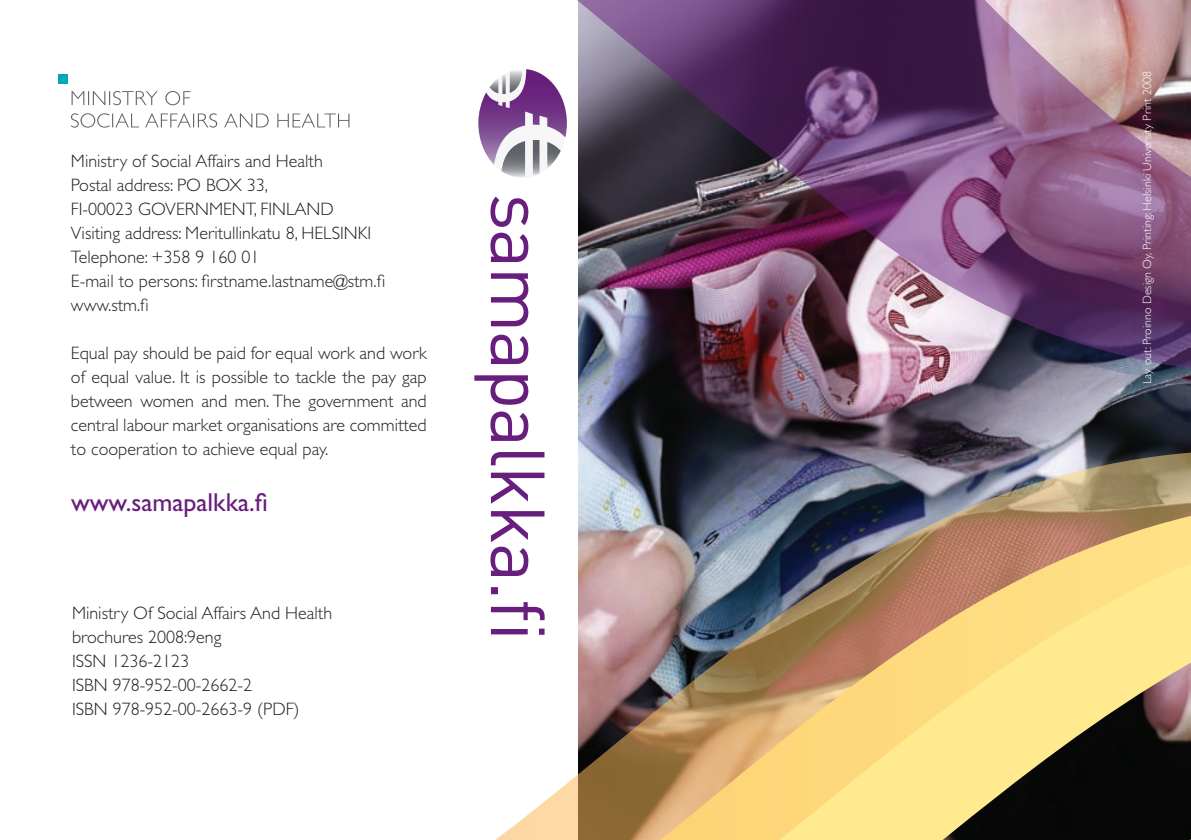
<style>
.page{position:relative;width:1191px;height:840px;background:#fff}
.page>*{position:absolute;margin:0;border:0;box-sizing:border-box;transform-origin:0 0}
.t1{font:26px "Gill Sans Std";color:#671e7c}
.t2{font:300 18px/24px "Gill Sans Std";color:#231f20;text-align:justify}
.t3{font:300 12px "Gill Sans Std";color:#fff}
</style>
<div class="page">
<img style="left:578px;top:368px;width:613px;height:60px">
<img style="left:491px;top:428px;width:700px;height:411px">
<svg style="left:1145px;top:722px;width:46px;height:117px;background:#151210"></svg>
<img style="left:577px;top:0;width:614px;height:368px">
<svg style="left:474px;top:196px;width:70px;height:438px"></svg>
<svg style="left:478px;top:69px;width:89px;height:108px"></svg>
<div style="left:58px;top:74px;width:10px;height:10px;background:#00a8b9"></div>
<svg style="left:72px;top:91px;width:118px;height:14px"></svg>
<svg style="left:71px;top:113px;width:278px;height:14px"></svg>
<p class="t2" style="left:71px;top:149px;width:253px">Ministry of Social Affairs and Health</p>
<p class="t2" style="left:71px;top:173px;width:199px">Postal address: PO BOX 33,</p>
<p class="t2" style="left:71px;top:197px;width:264px">FI-00023 GOVERNMENT, FINLAND</p>
<p class="t2" style="left:71px;top:221px;width:302px">Visiting address: Meritullinkatu 8, HELSINKI</p>
<p class="t2" style="left:71px;top:245px;width:190px">Telephone: +358 9 160 01</p>
<p class="t2" style="left:71px;top:269px;width:316px">E-mail to persons: firstname.lastname@stm.fi</p>
<p class="t2" style="left:71px;top:293px;width:79px">www.stm.fi</p>
<p class="t2" style="left:71px;top:341px;width:357px">Equal pay should be paid for equal work and work of equal value. It is possible to tackle the pay gap between women and men. The government and central labour market organisations are committed to cooperation to achieve equal pay.</p>
<p class="t1" style="left:71px;top:487px;width:198px">www.samapalkka.fi</p>
<p class="t2" style="left:72px;top:600px;width:262px">Ministry Of Social Affairs And Health</p>
<p class="t2" style="left:72px;top:624px;width:151px">brochures 2008:9eng</p>
<p class="t2" style="left:72px;top:648px;width:119px">ISSN 1236-2123</p>
<p class="t2" style="left:72px;top:672px;width:182px">ISBN 978-952-00-2662-2</p>
<p class="t2" style="left:72px;top:696px;width:229px">ISBN 978-952-00-2663-9 (PDF)</p>
<p class="t3" style="left:1140px;top:384px;width:314px;rotate:-90deg">Lay out: Proinno Design Oy, Printing: Helsinki University Print 2008</p>
</div>
